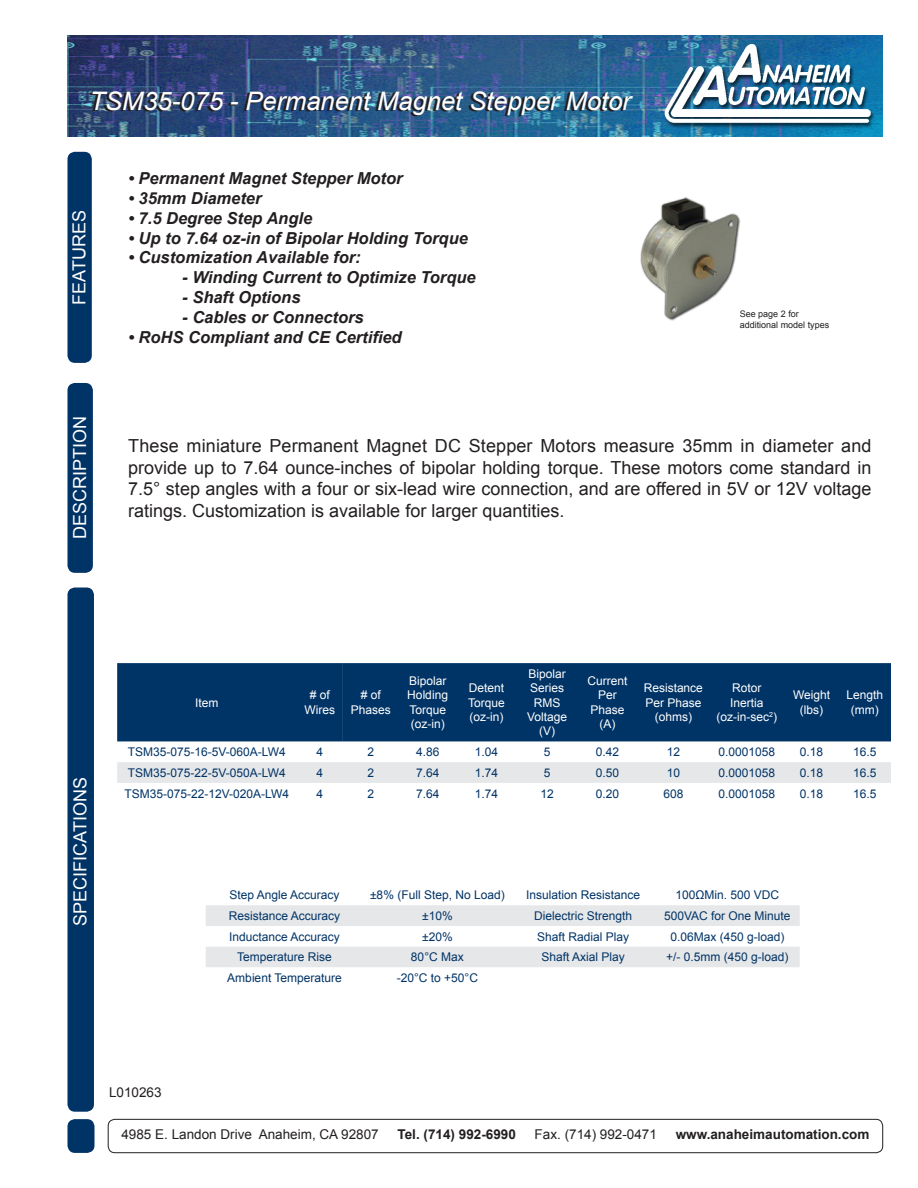
<style>
.page{position:relative;width:918px;height:1188px;background:#fff}
.page>*{position:absolute;margin:0;border:0;box-sizing:border-box;transform-origin:0 0}
.t1{font:italic 25.5px "Arial";color:#fff}
.t2{font:18px "Arial";color:#231f20}
.t3{font:18px "Arial";color:#fff}
.t4{font:italic 700 16.5px "Arial";color:#231f20}
.t5{font:13.5px "Arial";color:#231f20}
.t6{font:700 13.5px "Arial";color:#231f20}
.t7{font:12px "Arial";color:#036}
.t8{font:12px/14.4px "Arial";color:#fff;text-align:center}
.t9{font:9px "Arial";color:#231f20}
</style>
<div class="page">
<img style="left:68px;top:35px;width:815px;height:101px">
<div style="left:68px;top:588px;width:25px;height:523px;background:#036;border-radius:7px"></div>
<div style="left:68px;top:588px;width:26px;height:524px;border:2px solid #036;border-radius:7px"></div>
<div style="left:68px;top:153px;width:23px;height:209px;background:#036;border-radius:7px"></div>
<div style="left:68px;top:152px;width:24px;height:211px;border:2px solid #036;border-radius:7px"></div>
<div style="left:68px;top:1120px;width:26px;height:32px;background:#036;border-radius:7px"></div>
<div style="left:68px;top:1119px;width:26px;height:34px;border:2px solid #036;border-radius:7px"></div>
<div style="left:108px;top:1119px;width:775px;height:34px;border:1px solid #231f20;border-radius:7px"></div>
<div style="left:68px;top:384px;width:24px;height:188px;background:#036;border-radius:7px"></div>
<div style="left:68px;top:383px;width:25px;height:190px;border:2px solid #036;border-radius:7px"></div>
<div style="left:117px;top:663px;width:774px;height:78px;background:#036"></div>
<div style="left:117px;top:762px;width:774px;height:21px;background:#e6e7e9"></div>
<img style="left:640px;top:197px;width:100px;height:124px">
<svg style="left:206px;top:905px;width:594px;height:62px"></svg>
<p class="t1" style="left:90px;top:85px;width:543px">TSM35-075 - Permanent Magnet Stepper Motor</p>
<p class="t3" style="left:67px;top:305px;width:96px;rotate:-90deg">FEATURES</p>
<p class="t4" style="left:128px;top:167px;width:276px">• Permanent Magnet Stepper Motor</p>
<p class="t4" style="left:128px;top:187px;width:135px">• 35mm Diameter</p>
<p class="t4" style="left:128px;top:207px;width:185px">• 7.5 Degree Step Angle</p>
<p class="t4" style="left:128px;top:227px;width:341px">• Up to 7.64 oz-in of Bipolar Holding Torque</p>
<p class="t4" style="left:128px;top:247px;width:234px">• Customization Available for:</p>
<p class="t4" style="left:182px;top:266px;width:295px">- Winding Current to Optimize Torque</p>
<p class="t4" style="left:182px;top:286px;width:120px">- Shaft Options</p>
<p class="t4" style="left:182px;top:306px;width:183px">- Cables or Connectors</p>
<p class="t4" style="left:128px;top:326px;width:275px">• RoHS Compliant and CE Certified</p>
<p class="t9" style="left:740px;top:308px;width:61px">See page 2 for</p>
<p class="t9" style="left:740px;top:319px;width:91px">additional model types</p>
<p class="t3" style="left:68px;top:539px;width:125px;rotate:-90deg">DESCRIPTION</p>
<p class="t2" style="left:128px;top:434px;width:745px">These miniature Permanent Magnet DC Stepper Motors measure 35mm in diameter and</p>
<p class="t2" style="left:128px;top:456px;width:745px">provide up to 7.64 ounce-inches of bipolar holding torque. These motors come standard in</p>
<p class="t2" style="left:128px;top:477px;width:745px">7.5° step angles with a four or six-lead wire connection, and are offered in 5V or 12V voltage</p>
<p class="t2" style="left:128px;top:499px;width:438px">ratings. Customization is available for larger quantities.</p>
<p class="t3" style="left:68px;top:926px;width:150px;rotate:-90deg">SPECIFICATIONS</p>
<p class="t8" style="left:195px;top:695px;width:25px">Item</p>
<p class="t8" style="left:304px;top:688px;width:32px"># of<br>Wires</p>
<p class="t8" style="left:351px;top:688px;width:42px"># of<br>Phases</p>
<p class="t8" style="left:407px;top:674px;width:42px;text-align:left">Bipolar<br>Holding<br>Torque (oz-in)</p>
<p class="t8" style="left:468px;top:681px;width:38px;text-align:justify">Detent Torque (oz-in)</p>
<p class="t8" style="left:527px;top:667px;width:42px">Bipolar<br>Series<br>RMS<br>Voltage (V)</p>
<p class="t8" style="left:587px;top:674px;width:42px">Current</p>
<p class="t8" style="left:590px;top:688px;width:36px">Per<br>Phase (A)</p>
<p class="t8" style="left:644px;top:681px;width:61px">Resistance<br>Per Phase (ohms)</p>
<p class="t8" style="left:730px;top:681px;width:35px;text-align:left">Rotor<br>Inertia</p>
<p class="t8" style="left:717px;top:710px;width:62px">(oz-in-sec<sup>2</sup>)</p>
<p class="t8" style="left:793px;top:688px;width:39px">Weight (lbs)</p>
<p class="t8" style="left:846px;top:688px;width:38px">Length (mm)</p>
<p class="t7" style="left:128px;top:744px;width:159px">TSM35-075-16-5V-060A-LW4</p>
<p class="t7" style="left:316px;top:744px;width:8px">4</p>
<p class="t7" style="left:368px;top:744px;width:8px">2</p>
<p class="t7" style="left:416px;top:744px;width:25px">4.86</p>
<p class="t7" style="left:475px;top:744px;width:25px">1.04</p>
<p class="t7" style="left:544px;top:744px;width:8px">5</p>
<p class="t7" style="left:596px;top:744px;width:25px">0.42</p>
<p class="t7" style="left:667px;top:744px;width:15px">12</p>
<p class="t7" style="left:718px;top:744px;width:58px">0.0001058</p>
<p class="t7" style="left:800px;top:744px;width:25px">0.18</p>
<p class="t7" style="left:853px;top:744px;width:25px">16.5</p>
<p class="t7" style="left:128px;top:765px;width:159px">TSM35-075-22-5V-050A-LW4</p>
<p class="t7" style="left:316px;top:765px;width:8px">4</p>
<p class="t7" style="left:368px;top:765px;width:8px">2</p>
<p class="t7" style="left:416px;top:765px;width:25px">7.64</p>
<p class="t7" style="left:475px;top:765px;width:25px">1.74</p>
<p class="t7" style="left:544px;top:765px;width:8px">5</p>
<p class="t7" style="left:596px;top:765px;width:25px">0.50</p>
<p class="t7" style="left:667px;top:765px;width:15px">10</p>
<p class="t7" style="left:718px;top:765px;width:58px">0.0001058</p>
<p class="t7" style="left:800px;top:765px;width:25px">0.18</p>
<p class="t7" style="left:853px;top:765px;width:25px">16.5</p>
<p class="t7" style="left:125px;top:786px;width:166px">TSM35-075-22-12V-020A-LW4</p>
<p class="t7" style="left:316px;top:786px;width:8px">4</p>
<p class="t7" style="left:368px;top:786px;width:8px">2</p>
<p class="t7" style="left:416px;top:786px;width:25px">7.64</p>
<p class="t7" style="left:475px;top:786px;width:25px">1.74</p>
<p class="t7" style="left:540px;top:786px;width:15px">12</p>
<p class="t7" style="left:596px;top:786px;width:25px">0.20</p>
<p class="t7" style="left:663px;top:786px;width:22px">608</p>
<p class="t7" style="left:718px;top:786px;width:58px">0.0001058</p>
<p class="t7" style="left:800px;top:786px;width:25px">0.18</p>
<p class="t7" style="left:853px;top:786px;width:25px">16.5</p>
<p class="t7" style="left:230px;top:887px;width:112px">Step Angle Accuracy</p>
<p class="t7" style="left:370px;top:887px;width:136px">±8% (Full Step, No Load)</p>
<p class="t7" style="left:526px;top:887px;width:116px">Insulation Resistance</p>
<p class="t7" style="left:676px;top:887px;width:105px">100ΩMin. 500 VDC</p>
<p class="t7" style="left:229px;top:908px;width:113px">Resistance Accuracy</p>
<p class="t7" style="left:422px;top:908px;width:32px">±10%</p>
<p class="t7" style="left:534px;top:908px;width:100px">Dielectric Strength</p>
<p class="t7" style="left:664px;top:908px;width:128px">500VAC for One Minute</p>
<p class="t7" style="left:229px;top:929px;width:112px">Inductance Accuracy</p>
<p class="t7" style="left:422px;top:929px;width:32px">±20%</p>
<p class="t7" style="left:537px;top:929px;width:94px">Shaft Radial Play</p>
<p class="t7" style="left:670px;top:929px;width:116px">0.06Max (450 g-load)</p>
<p class="t7" style="left:237px;top:949px;width:96px">Temperature Rise</p>
<p class="t7" style="left:411px;top:949px;width:54px">80°C Max</p>
<p class="t7" style="left:542px;top:949px;width:85px">Shaft Axial Play</p>
<p class="t7" style="left:666px;top:949px;width:124px">+/- 0.5mm (450 g-load)</p>
<p class="t7" style="left:227px;top:970px;width:116px">Ambient Temperature</p>
<p class="t7" style="left:397px;top:970px;width:83px">-20°C to +50°C</p>
<p class="t5" style="left:109px;top:1084px;width:54px">L010263</p>
<p class="t5" style="left:121px;top:1125px;width:259px">4985 E. Landon Drive Anaheim, CA 92807</p>
<p class="t6" style="left:398px;top:1125px;width:120px">Tel. (714) 992-6990</p>
<p class="t5" style="left:535px;top:1125px;width:124px">Fax. (714) 992-0471</p>
<p class="t6" style="left:676px;top:1125px;width:195px">www.anaheimautomation.com</p>
</div>
